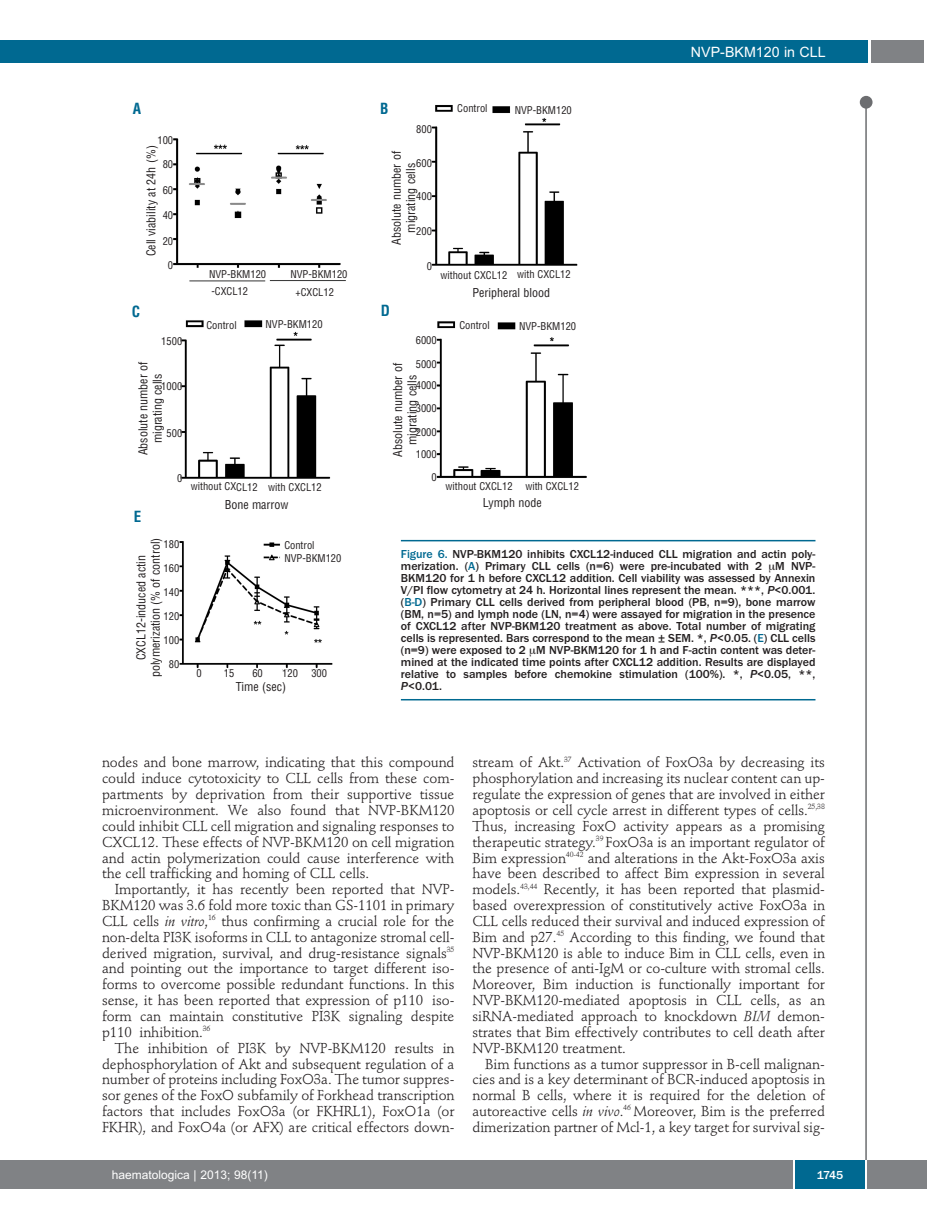
<style>
.page{position:relative;width:927px;height:1225px;background:#fff}
.page>*{position:absolute;margin:0;border:0;box-sizing:border-box;transform-origin:0 0}
.t1{font:700 condensed 15px "Helvetica";color:#006991}
.t2{font:14.25px/15.9px "Stempel Schneidler";letter-spacing:-.005em;color:#231f20;text-align:justify}
.t3{font:14.25px "Arial";color:#fff}
.t4{font:500 12px/12px "Franklin Gothic";color:#231f20;text-align:justify}
.t5{font:condensed 12px/14.4px "Helvetica";color:#231f20;text-align:center}
.t6{font:12px "Arial";color:#fff}
.t7{font:500 12px "Franklin Gothic";color:#fff}
.t8{font:condensed 10.5px/22.5px "Helvetica";color:#231f20}
.s1{color:#006991}
.s2{font-style:italic}
</style>
<div class="page">
<div style="left:860px;top:96px;width:12px;height:13px;background:#6c6d70;border-radius:50%"></div>
<hr style="left:865px;top:98px;width:2px;height:1062px;background:#6c6d70">
<div style="left:871px;top:40px;width:52px;height:22px;background:#808285"></div>
<div style="left:18px;top:40px;width:849px;height:22px;background:#006991"></div>
<div style="left:17px;top:1160px;width:910px;height:28px;background:#808285"></div>
<div style="left:795px;top:1160px;width:70px;height:28px;background:#006991"></div>
<hr style="left:793px;top:1160px;width:2px;height:28px;background:#fff">
<hr style="left:865px;top:1160px;width:2px;height:28px;background:#fff">
<div style="left:0;top:40px;width:19px;height:22px;background:#006991"></div>
<div style="left:0;top:1160px;width:18px;height:28px;background:#808285"></div>
<img style="left:173px;top:105px;width:446px;height:596px">
<hr style="left:401px;top:540px;width:414px;height:1px;background:#006991">
<hr style="left:401px;top:699px;width:414px;height:1px;background:#006991">
<svg style="left:530px;top:649px;width:6px;height:8px"></svg>
<p class="t1" style="left:133px;top:100px;width:10px">A</p>
<p class="t1" style="left:380px;top:100px;width:10px">B</p>
<p class="t8" style="left:416px;top:118px;width:17px">800</p>
<p class="t8" style="left:416px;top:153px;width:17px">600</p>
<p class="t8" style="left:416px;top:186px;width:17px">400</p>
<p class="t8" style="left:416px;top:220px;width:17px">200</p>
<p class="t8" style="left:427px;top:255px;width:7px">0</p>
<p class="t8" style="left:157px;top:129px;width:17px">100</p>
<p class="t8" style="left:163px;top:153px;width:12px">80</p>
<p class="t8" style="left:163px;top:179px;width:12px">60</p>
<p class="t8" style="left:163px;top:204px;width:12px">40</p>
<p class="t8" style="left:163px;top:230px;width:12px">20</p>
<p class="t8" style="left:168px;top:254px;width:7px">0</p>
<p class="t5" style="left:144px;top:256px;width:113px;rotate:-90deg">Cell viability at 24h (%)</p>
<p class="t5" style="left:389px;top:245px;width:95px;rotate:-90deg">Absolute number of migrating cells</p>
<p class="t8" style="left:209px;top:265px;width:59px;line-height:17.7px">NVP-BKM120 -CXCL12</p>
<p class="t8" style="left:290px;top:263px;width:59px">NVP-BKM120</p>
<p class="t8" style="left:295px;top:281px;width:40px">+CXCL12</p>
<p class="t1" style="left:132px;top:302px;width:10px">C</p>
<p class="t1" style="left:381px;top:302px;width:11px">D</p>
<p class="t8" style="left:457px;top:98px;width:32px">Control</p>
<p class="t8" style="left:515px;top:99px;width:59px">NVP-BKM120</p>
<p class="t8" style="left:440px;top:264px;width:132px">without CXCL12 with CXCL12</p>
<p class="t5" style="left:472px;top:286px;width:79px">Peripheral blood</p>
<p class="t8" style="left:161px;top:330px;width:22px">1500</p>
<p class="t8" style="left:161px;top:375px;width:22px">1000</p>
<p class="t8" style="left:167px;top:422px;width:17px">500</p>
<p class="t8" style="left:177px;top:467px;width:7px">0</p>
<p class="t5" style="left:136px;top:455px;width:95px;rotate:-90deg">Absolute number of migrating cells</p>
<p class="t1" style="left:134px;top:508px;width:9px">E</p>
<p class="t8" style="left:206px;top:314px;width:32px">Control</p>
<p class="t8" style="left:266px;top:313px;width:59px">NVP-BKM120</p>
<p class="t8" style="left:459px;top:314px;width:32px">Control</p>
<p class="t8" style="left:519px;top:315px;width:59px">NVP-BKM120</p>
<p class="t8" style="left:416px;top:329px;width:22px">6000</p>
<p class="t8" style="left:416px;top:354px;width:22px;line-height:21px">5000<br>4000</p>
<p class="t8" style="left:416px;top:397px;width:22px">3000</p>
<p class="t8" style="left:416px;top:421px;width:22px;text-align:right">2000<br>1000<br>0</p>
<p class="t5" style="left:391px;top:457px;width:95px;rotate:-90deg">Absolute number of migrating cells</p>
<p class="t8" style="left:191px;top:475px;width:133px">without CXCL12 with CXCL12</p>
<p class="t8" style="left:446px;top:475px;width:135px">without CXCL12 with CXCL12</p>
<p class="t5" style="left:225px;top:497px;width:65px">Bone marrow</p>
<p class="t5" style="left:483px;top:495px;width:60px">Lymph node</p>
<p class="t3" style="left:691px;top:44px;width:136px">NVP-BKM120 in CLL</p>
<p class="t5" style="left:134px;top:677px;width:141px;rotate:-90deg">CXCL12-induced actin polymerization (% of control)</p>
<p class="t8" style="left:163px;top:532px;width:17px">180</p>
<p class="t8" style="left:163px;top:556px;width:17px">160</p>
<p class="t8" style="left:163px;top:580px;width:17px">140</p>
<p class="t8" style="left:163px;top:604px;width:17px">120</p>
<p class="t8" style="left:163px;top:628px;width:17px">100</p>
<p class="t8" style="left:169px;top:652px;width:12px">80</p>
<p class="t8" style="left:284px;top:539px;width:59px;line-height:12.6px">Control<br>NVP-BKM120</p>
<p class="t8" style="left:197px;top:662px;width:7px">0</p>
<p class="t8" style="left:224px;top:662px;width:12px">15</p>
<p class="t8" style="left:252px;top:662px;width:12px">60</p>
<p class="t8" style="left:282px;top:662px;width:17px">120</p>
<p class="t8" style="left:311px;top:662px;width:17px">300</p>
<p class="t5" style="left:236px;top:680px;width:52px">Time (sec)</p>
<p class="t4" style="left:401px;top:548px;width:416px"><span class="s1">Figure 6.</span> NVP-BKM120 inhibits CXCL12-induced CLL migration and actin poly&shy;merization. (<span class="s1">A</span>) Primary CLL cells (n=6) were pre-incubated with 2 M NVP-BKM120 for 1 h before CXCL12 addition. Cell viability was assessed by Annexin V/PI flow cytometry at 24 h. Horizontal lines represent the mean. ***, <span class="s2">P</span>&lt;0.001. (<span class="s1">B-D</span>) Primary CLL cells derived from peripheral blood (PB, n=9), bone marrow (BM, n=5) and lymph node (LN, n=4) were assayed for migration in the presence of CXCL12 after NVP-BKM120 treatment as above. Total number of migrating cells is represented. Bars correspond to the mean ± SEM. *, <span class="s2">P</span>&lt;0.05. (<span class="s1">E</span>) CLL cells (n=9) were exposed to 2 M NVP-BKM120 for 1 h and F-actin content was deter&shy;mined at the indicated time points after CXCL12 addition. Results are displayed relative to samples before chemokine stimulation (100%). *, <span class="s2">P</span>&lt;0.05, **, <span class="s2">P</span>&lt;0.01.</p>
<p class="t2" style="left:102px;top:756px;width:354px">nodes and bone marrow, indicating that this compound could induce cytotoxicity to CLL cells from these com&shy;partments by deprivation from their supportive tissue microenvironment. We also found that NVP-BKM120 could inhibit CLL cell migration and signaling responses to CXCL12. These effects of NVP-BKM120 on cell migration and actin polymerization could cause interference with the cell trafficking and homing of CLL cells.</p>
<p class="t2" style="left:102px;top:882px;width:354px;text-indent:13px">Importantly, it has recently been reported that NVP-BKM120 was 3.6 fold more toxic than GS-1101 in primary CLL cells <span class="s2">in vitro</span>,<sup>16</sup> thus confirming a crucial role for the non-delta PI3K isoforms in CLL to antagonize stromal cell&shy;derived migration, survival, and drug-resistance signals<sup>35 </sup>and pointing out the importance to target different iso&shy;forms to overcome possible redundant functions. In this sense, it has been reported that expression of p110 iso&shy;form can maintain constitutive PI3K signaling despite p110 inhibition.<sup>36</sup></p>
<p class="t2" style="left:102px;top:1041px;width:354px;text-indent:13px">The inhibition of PI3K by NVP-BKM120 results in dephosphorylation of Akt and subsequent regulation of a number of proteins including FoxO3a. The tumor suppres&shy;sor genes of the FoxO subfamily of Forkhead transcription factors that includes FoxO3a (or FKHRL1), FoxO1a (or FKHR), and FoxO4a (or AFX) are critical effectors down-</p>
<p class="t2" style="left:472px;top:756px;width:354px">stream of Akt.<sup>37</sup> Activation of FoxO3a by decreasing its phosphorylation and increasing its nuclear content can up&shy;regulate the expression of genes that are involved in either apoptosis or cell cycle arrest in different types of cells.<sup>25,38<br></sup>Thus, increasing FoxO activity appears as a promising therapeutic strategy.<sup>39</sup> FoxO3a is an important regulator of Bim expression<sup>40-42</sup> and alterations in the Akt-FoxO3a axis have been described to affect Bim expression in several models.<sup>43,44</sup> Recently, it has been reported that plasmid&shy;based overexpression of constitutively active FoxO3a in CLL cells reduced their survival and induced expression of Bim and p27.<sup>45</sup> According to this finding, we found that NVP-BKM120 is able to induce Bim in CLL cells, even in the presence of anti-IgM or co-culture with stromal cells.<br>Moreover, Bim induction is functionally important for NVP-BKM120-mediated apoptosis in CLL cells, as an siRNA-mediated approach to knockdown <span class="s2">BIM</span> demon&shy;strates that Bim effectively contributes to cell death after NVP-BKM120 treatment.</p>
<p class="t2" style="left:472px;top:1057px;width:354px;text-indent:13px">Bim functions as a tumor suppressor in B-cell malignan&shy;cies and is a key determinant of BCR-induced apoptosis in normal B cells, where it is required for the deletion of autoreactive cells <span class="s2">in vivo</span>.<sup>46</sup> Moreover, Bim is the preferred dimerization partner of Mcl-1, a key target for survival sig-</p>
<p class="t6" style="left:112px;top:1167px;width:158px">haematologica | 2013; 98(11)</p>
<p class="t7" style="left:817px;top:1167px;width:28px">1745</p>
</div>
